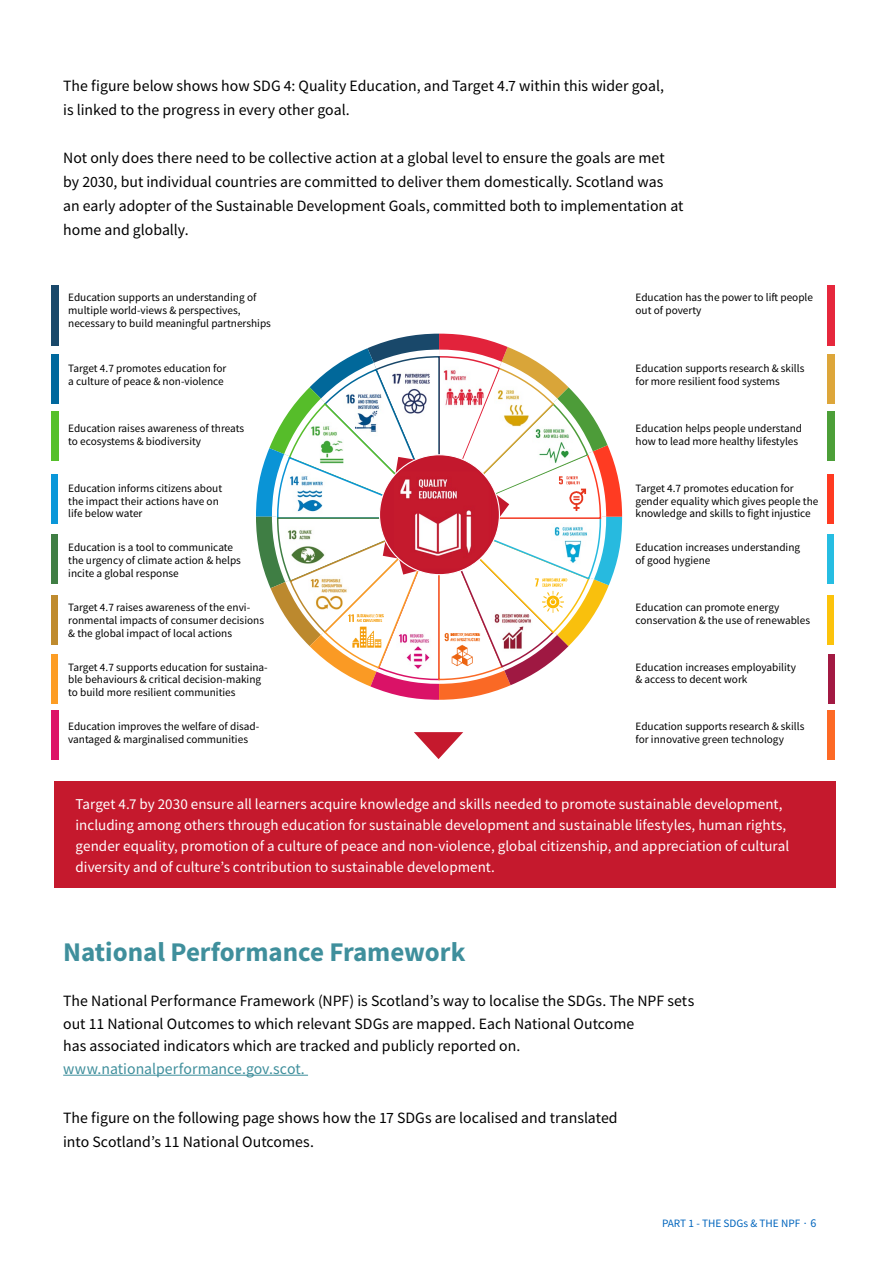
<style>
.page{position:relative;width:893px;height:1263px;background:#fff}
.page>*{position:absolute;margin:0;border:0;box-sizing:border-box;transform-origin:0 0}
.t1{font:700 27px "Source Sans Pro";color:#3f8f9c}
.t2{font:15.75px/24px "Source Sans Pro";color:#000}
.t3{font:15.75px "Source Sans Pro";color:#3f8f9c}
.t4{font:15px/21px "Source Sans Pro";color:#fff}
.t5{font:11.25px/12.8px "Source Sans Pro";color:#000}
.t6{font:11.25px "Source Sans Pro";color:#0065bd}
.s1{font-size:12px}
</style>
<div class="page">
<svg style="left:256px;top:334px;width:366px;height:366px"></svg>
<div style="left:379px;top:455px;width:120px;height:120px;background:#c3182d;border-radius:50%"></div>
<img style="left:394px;top:471px;width:97px;height:98px">
<div style="left:51px;top:286px;width:7px;height:60px;background:#19486a"></div>
<div style="left:827px;top:286px;width:7px;height:60px;background:#e6273c"></div>
<div style="left:51px;top:354px;width:7px;height:50px;background:#00689d"></div>
<div style="left:827px;top:354px;width:7px;height:50px;background:#dda63a"></div>
<div style="left:51px;top:411px;width:7px;height:50px;background:#56c02b"></div>
<div style="left:827px;top:411px;width:8px;height:50px;background:#4c9f38"></div>
<div style="left:51px;top:474px;width:7px;height:50px;background:#0a97d9"></div>
<div style="left:827px;top:474px;width:7px;height:50px;background:#ff3a21"></div>
<div style="left:51px;top:534px;width:7px;height:49px;background:#3f7e44"></div>
<div style="left:827px;top:534px;width:7px;height:49px;background:#26bde2"></div>
<div style="left:51px;top:595px;width:7px;height:50px;background:#bf8b2e"></div>
<div style="left:827px;top:595px;width:7px;height:50px;background:#fcc30b"></div>
<div style="left:51px;top:654px;width:7px;height:50px;background:#fd9d24"></div>
<div style="left:828px;top:654px;width:7px;height:49px;background:#a21942"></div>
<div style="left:51px;top:710px;width:7px;height:50px;background:#dd1367"></div>
<div style="left:827px;top:710px;width:8px;height:50px;background:#fd6925"></div>
<div style="left:54px;top:782px;width:782px;height:106px;background:#c5192d"></div>
<svg style="left:414px;top:732px;width:49px;height:27px"></svg>
<hr style="left:63px;top:1075px;width:245px;height:1px;background:#3f8f9c">
<h2 class="t2" style="left:63px;top:73px;width:602px">The figure below shows how SDG 4: Quality Education, and Target 4.7 within this wider goal, is linked to the progress in every other goal.</h2>
<p class="t2" style="left:63px;top:145px;width:622px">Not only does there need to be collective action at a global level to ensure the goals are met by 2030, but individual countries are committed to deliver them domestically. Scotland was an early adopter of the Sustainable Development Goals, committed both to implementation at home and globally.</p>
<p class="t5" style="left:68px;top:291px;width:204px">Education supports an understanding of multiple world-views &amp; perspectives, necessary to build meaningful partnerships</p>
<p class="t5" style="left:635px;top:291px;width:179px">Education has the power to lift people out of poverty</p>
<p class="t5" style="left:68px;top:362px;width:160px">Target 4.7 promotes education for a culture of peace &amp; non-violence</p>
<p class="t5" style="left:635px;top:362px;width:170px">Education supports research &amp; skills for more resilient food systems</p>
<p class="t5" style="left:68px;top:422px;width:177px">Education raises awareness of threats to ecosystems &amp; biodiversity</p>
<p class="t5" style="left:635px;top:422px;width:168px">Education helps people understand how to lead more healthy lifestyles</p>
<p class="t5" style="left:68px;top:482px;width:155px">Education informs citizens about the impact their actions have on life below water</p>
<p class="t5" style="left:635px;top:482px;width:184px">Target 4.7 promotes education for gender equality which gives people the knowledge and skills to fight injustice</p>
<p class="t5" style="left:68px;top:541px;width:174px">Education is a tool to communicate the urgency of climate action &amp; helps incite a global response</p>
<p class="t5" style="left:635px;top:541px;width:166px">Education increases understanding of good hygiene</p>
<p class="t5" style="left:68px;top:601px;width:197px">Target 4.7 raises awareness of the envi&shy;ronmental impacts of consumer decisions &amp; the global impact of local actions</p>
<p class="t5" style="left:635px;top:601px;width:176px">Education can promote energy conservation &amp; the use of renewables</p>
<p class="t5" style="left:68px;top:660px;width:201px">Target 4.7 supports education for sustaina&shy;ble behaviours &amp; critical decision-making to build more resilient communities</p>
<p class="t5" style="left:635px;top:660px;width:162px">Education increases employability &amp; access to decent work</p>
<p class="t5" style="left:68px;top:720px;width:193px">Education improves the welfare of disad&shy;vantaged &amp; marginalised communities</p>
<p class="t5" style="left:635px;top:720px;width:170px">Education supports research &amp; skills for innovative green technology</p>
<p class="t4" style="left:76px;top:793px;width:715px">Target 4.7 by 2030 ensure all learners acquire knowledge and skills needed to promote sustainable development, including among others through education for sustainable development and sustainable lifestyles, human rights, gender equality, promotion of a culture of peace and non-violence, global citizenship, and appreciation of cultural diversity and of culture’s contribution to sustainable development.</p>
<h1 class="t1" style="left:63px;top:934px;width:404px">National Performance Framework</h1>
<p class="t2" style="left:63px;top:989px;width:633px;line-height:22.5px">The National Performance Framework (NPF) is Scotland’s way to localise the SDGs. The NPF sets out 11 National Outcomes to which relevant SDGs are mapped. Each National Outcome<br>has associated indicators which are tracked and publicly reported on.</p>
<h2 class="t3" style="left:63px;top:1058px;width:243px">www.nationalperformance.gov.scot.</h2>
<h2 class="t2" style="left:63px;top:1105px;width:556px">The figure on the following page shows how the 17 SDGs are localised and translated into Scotland’s 11 National Outcomes.</h2>
<p class="t6" style="left:662px;top:1216px;width:156px">PART 1 - THE SDGs &amp; THE NPF ∙ <span class="s1">6</span></p>
</div>
